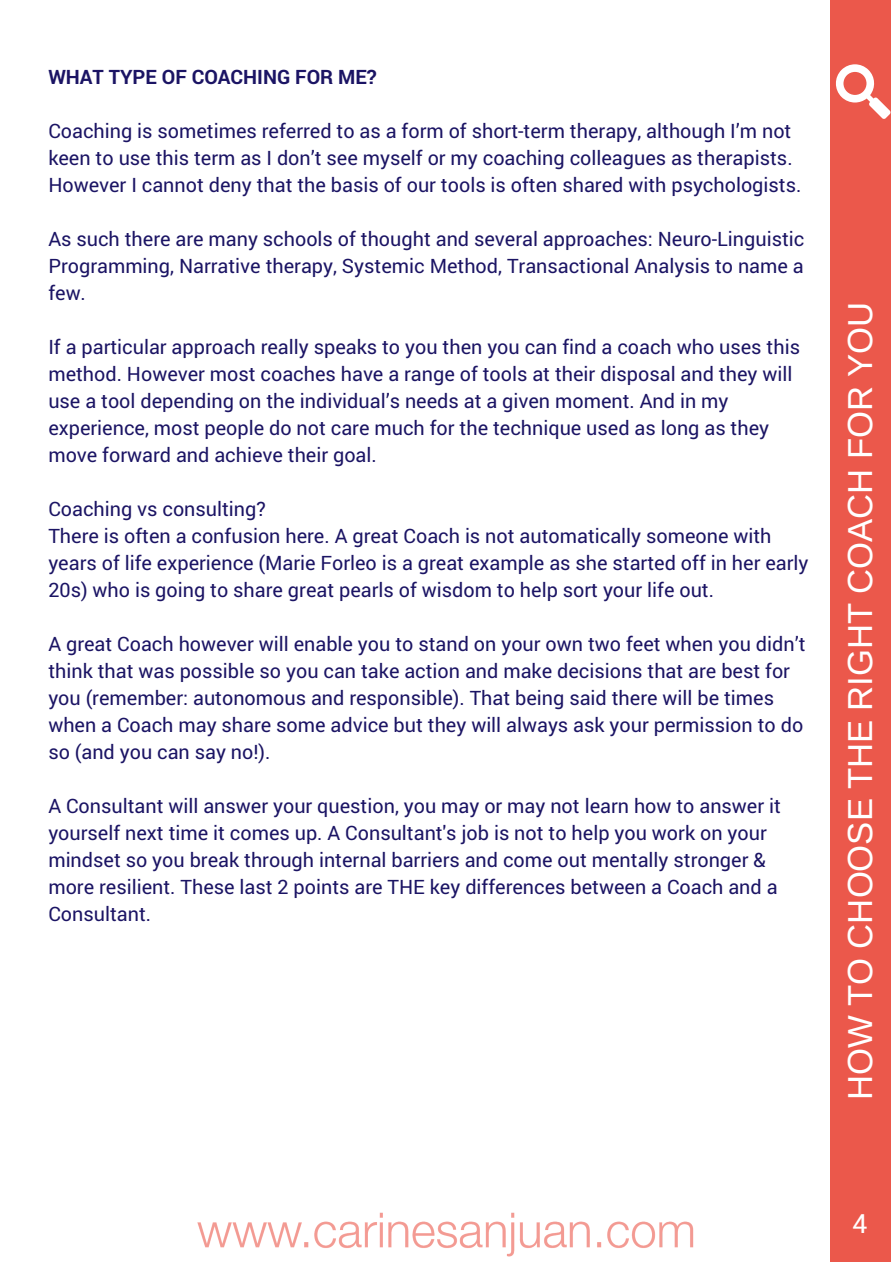
<style>
.page{position:relative;width:893px;height:1263px;background:#fff}
.page>*{position:absolute;margin:0;border:0;box-sizing:border-box;transform-origin:0 0}
.t1{font:34.65px "Liberation Sans";color:#fff}
.t2{font:26.4px "Roboto";color:#fff}
.t3{font:19.8px/27px "Roboto";color:#1b1464}
.t4{font:700 19.8px "Roboto";color:#1b1464}
</style>
<div class="page">
<div style="left:830px;top:0;width:60px;height:1262px;background:#eb584b"></div>
<img style="left:198px;top:1212px;width:496px;height:45px">
<svg style="left:836px;top:64px;width:54px;height:55px"></svg>
<p class="t4" style="left:48px;top:64px;width:330px">WHAT TYPE OF COACHING FOR ME?</p>
<p class="t3" style="left:48px;top:117px;width:754px">Coaching is sometimes referred to as a form of short-term therapy, although I’m not keen to use this term as I don’t see myself or my coaching colleagues as therapists.<br>However I cannot deny that the basis of our tools is often shared with psychologists.</p>
<p class="t3" style="left:48px;top:225px;width:757px;text-align:justify">As such there are many schools of thought and several approaches: Neuro-Linguistic Programming, Narrative therapy, Systemic Method, Transactional Analysis to name a few.</p>
<p class="t3" style="left:48px;top:333px;width:753px">If a particular approach really speaks to you then you can find a coach who uses this method. However most coaches have a range of tools at their disposal and they will use a tool depending on the individual’s needs at a given moment. And in my experience, most people do not care much for the technique used as long as they move forward and achieve their goal.</p>
<p class="t3" style="left:48px;top:495px;width:761px">Coaching vs consulting?<br>There is often a confusion here. A great Coach is not automatically someone with years of life experience (Marie Forleo is a great example as she started off in her early 20s) who is going to share great pearls of wisdom to help sort your life out.</p>
<p class="t3" style="left:48px;top:630px;width:758px">A great Coach however will enable you to stand on your own two feet when you didn’t think that was possible so you can take action and make decisions that are best for you (remember: autonomous and responsible). That being said there will be times when a Coach may share some advice but they will always ask your permission to do so (and you can say no!).</p>
<p class="t3" style="left:48px;top:791px;width:734px">A Consultant will answer your question, you may or may not learn how to answer it yourself next time it comes up. A Consultant's job is not to help you work on your mindset so you break through internal barriers and come out mentally stronger &amp; more resilient. These last 2 points are THE key differences between a Coach and a Consultant.</p>
<h1 class="t1" style="left:840px;top:1100px;width:799px;rotate:-90deg">HOW TO CHOOSE THE RIGHT COACH FOR YOU</h1>
<h2 class="t2" style="left:852px;top:1205px;width:16px">4</h2>
</div>
